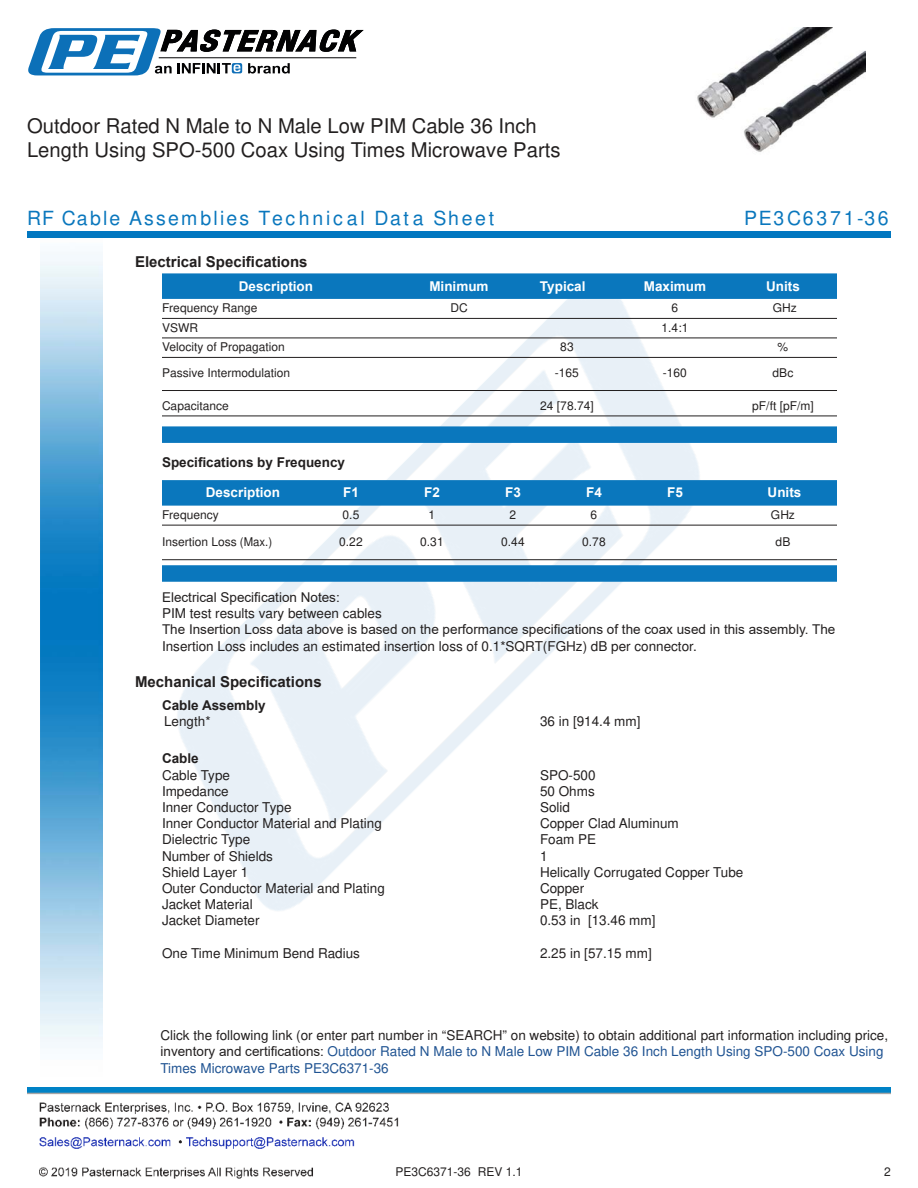
<style>
.page{position:relative;width:918px;height:1188px;background:#fff}
.page>*{position:absolute;margin:0;border:0;box-sizing:border-box;transform-origin:0 0}
.t1{font:20.25px/24.3px "Arial";color:#221f1f}
.t2{font:900 19.5px "Arial";letter-spacing:.12em;color:#0a77bd}
.t3{font:900 19.5px "Arial";letter-spacing:.14em;color:#0a77bd}
.t4{font:700 15px "Arial";color:#221f1f}
.t5{font:13.5px/16.2px "Arial";color:#221f1f}
.t6{font:700 13.5px "Arial";color:#fff}
.t7{font:700 13.5px "Arial";color:#221f1f}
.t8{font:12px "Arial";color:#221f1f}
.s1{color:#1f5392}
</style>
<div class="page">
<img style="left:39px;top:1102px;width:360px;height:77px">
<img style="left:102px;top:254px;width:719px;height:716px">
<img style="left:27px;top:1088px;width:864px;height:7px">
<img style="left:40px;top:237px;width:62px;height:811px">
<div style="left:27px;top:231px;width:864px;height:6px;background:#0177c0"></div>
<svg style="left:28px;top:28px;width:336px;height:47px"></svg>
<div style="left:162px;top:273px;width:675px;height:26px;background:#0a77bd"></div>
<hr style="left:162px;top:318px;width:675px;height:1px;background:#221f1f">
<hr style="left:162px;top:338px;width:675px;height:1px;background:#221f1f">
<hr style="left:162px;top:357px;width:675px;height:1px;background:#221f1f">
<hr style="left:162px;top:390px;width:675px;height:1px;background:#221f1f">
<hr style="left:162px;top:416px;width:675px;height:1px;background:#221f1f">
<div style="left:162px;top:426px;width:675px;height:17px;background:#0a77bd"></div>
<div style="left:162px;top:480px;width:675px;height:26px;background:#0a77bd"></div>
<hr style="left:162px;top:525px;width:675px;height:1px;background:#221f1f">
<hr style="left:162px;top:559px;width:675px;height:1px;background:#221f1f">
<div style="left:162px;top:565px;width:675px;height:17px;background:#0a77bd"></div>
<img style="left:697px;top:27px;width:169px;height:125px">
<h1 class="t1" style="left:27px;top:115px;width:535px">Outdoor Rated N Male to N Male Low PIM Cable 36 Inch<br>Length Using SPO-500 Coax Using Times Microwave Parts</h1>
<h2 class="t2" style="left:27px;top:207px;width:469px">RF Cable Assemblies Technical Data Sheet</h2>
<h2 class="t3" style="left:744px;top:207px;width:146px">PE3C6371-36</h2>
<p class="t4" style="left:135px;top:252px;width:174px">Electrical Speci昀椀cations</p>
<p class="t6" style="left:239px;top:276px;width:76px">Description</p>
<p class="t6" style="left:429px;top:276px;width:61px">Minimum</p>
<p class="t6" style="left:540px;top:276px;width:47px">Typical</p>
<p class="t6" style="left:644px;top:276px;width:64px">Maximum</p>
<p class="t6" style="left:766px;top:276px;width:35px">Units</p>
<p class="t8" style="left:162px;top:304px;width:97px">Frequency Range</p>
<p class="t8" style="left:450px;top:304px;width:19px">DC</p>
<p class="t8" style="left:672px;top:304px;width:8px">6</p>
<p class="t8" style="left:773px;top:304px;width:25px">GHz</p>
<p class="t8" style="left:162px;top:323px;width:37px">VSWR</p>
<p class="t8" style="left:662px;top:323px;width:28px">1.4:1</p>
<p class="t8" style="left:162px;top:343px;width:124px">Velocity of Propagation</p>
<p class="t8" style="left:560px;top:343px;width:15px">83</p>
<p class="t8" style="left:778px;top:343px;width:12px">%</p>
<p class="t8" style="left:162px;top:368px;width:130px">Passive Intermodulation</p>
<p class="t8" style="left:555px;top:368px;width:26px">-165</p>
<p class="t8" style="left:663px;top:368px;width:26px">-160</p>
<p class="t8" style="left:773px;top:368px;width:22px">dBc</p>
<p class="t8" style="left:162px;top:401px;width:68px">Capacitance</p>
<p class="t8" style="left:540px;top:401px;width:55px">24 [78.74]</p>
<p class="t8" style="left:752px;top:401px;width:63px">pF/ft [pF/m]</p>
<p class="t7" style="left:162px;top:453px;width:185px">Speci昀椀cations by Frequency</p>
<p class="t6" style="left:206px;top:483px;width:76px">Description</p>
<p class="t6" style="left:343px;top:483px;width:17px">F1</p>
<p class="t6" style="left:424px;top:483px;width:17px">F2</p>
<p class="t6" style="left:505px;top:483px;width:17px">F3</p>
<p class="t6" style="left:586px;top:483px;width:17px">F4</p>
<p class="t6" style="left:667px;top:483px;width:17px">F5</p>
<p class="t6" style="left:768px;top:483px;width:35px">Units</p>
<p class="t8" style="left:162px;top:510px;width:58px">Frequency</p>
<p class="t8" style="left:343px;top:510px;width:18px">0.5</p>
<p class="t8" style="left:429px;top:510px;width:8px">1</p>
<p class="t8" style="left:510px;top:510px;width:8px">2</p>
<p class="t8" style="left:591px;top:510px;width:8px">6</p>
<p class="t8" style="left:771px;top:510px;width:25px">GHz</p>
<p class="t8" style="left:162px;top:537px;width:112px">Insertion Loss (Max.)</p>
<p class="t8" style="left:339px;top:537px;width:25px">0.22</p>
<p class="t8" style="left:420px;top:537px;width:25px">0.31</p>
<p class="t8" style="left:501px;top:537px;width:25px">0.44</p>
<p class="t8" style="left:582px;top:537px;width:25px">0.78</p>
<p class="t8" style="left:776px;top:537px;width:16px">dB</p>
<p class="t5" style="left:162px;top:589px;width:675px">Electrical Speci昀椀cation Notes:<br>PIM test results vary between cables<br>The Insertion Loss data above is based on the performance speci昀椀cations of the coax used in this assembly. The Insertion Loss includes an estimated insertion loss of 0.1*SQRT(FGHz) dB per connector.</p>
<p class="t4" style="left:135px;top:671px;width:188px">Mechanical Speci昀椀cations</p>
<p class="t7" style="left:162px;top:695px;width:105px">Cable Assembly</p>
<p class="t5" style="left:164px;top:714px;width:48px">Length*</p>
<p class="t5" style="left:540px;top:714px;width:102px">36 in [914.4 mm]</p>
<p class="t7" style="left:162px;top:749px;width:38px">Cable</p>
<p class="t5" style="left:162px;top:768px;width:70px">Cable Type</p>
<p class="t5" style="left:540px;top:768px;width:57px">SPO-500</p>
<p class="t5" style="left:162px;top:784px;width:68px">Impedance</p>
<p class="t5" style="left:540px;top:784px;width:56px">50 Ohms</p>
<p class="t5" style="left:162px;top:800px;width:131px">Inner Conductor Type</p>
<p class="t5" style="left:540px;top:800px;width:32px">Solid</p>
<p class="t5" style="left:162px;top:816px;width:221px">Inner Conductor Material and Plating</p>
<p class="t5" style="left:540px;top:816px;width:140px">Copper Clad Aluminum</p>
<p class="t5" style="left:162px;top:833px;width:90px">Dielectric Type</p>
<p class="t5" style="left:540px;top:833px;width:58px">Foam PE</p>
<p class="t5" style="left:162px;top:849px;width:113px">Number of Shields</p>
<p class="t5" style="left:540px;top:849px;width:9px">1</p>
<p class="t5" style="left:162px;top:865px;width:88px">Shield Layer 1</p>
<p class="t5" style="left:540px;top:865px;width:205px">Helically Corrugated Copper Tube</p>
<p class="t5" style="left:162px;top:881px;width:224px">Outer Conductor Material and Plating</p>
<p class="t5" style="left:540px;top:881px;width:46px">Copper</p>
<p class="t5" style="left:162px;top:897px;width:92px">Jacket Material</p>
<p class="t5" style="left:540px;top:897px;width:60px">PE, Black</p>
<p class="t5" style="left:162px;top:914px;width:99px">Jacket Diameter</p>
<p class="t5" style="left:540px;top:914px;width:117px">0.53 in [13.46 mm]</p>
<p class="t5" style="left:162px;top:946px;width:200px">One Time Minimum Bend Radius</p>
<p class="t5" style="left:540px;top:946px;width:113px">2.25 in [57.15 mm]</p>
<p class="t5" style="left:160px;top:1029px;width:729px">Click the following link (or enter part number in “SEARCH” on website) to obtain additional part information including price, inventory and certi昀椀cations: <span class="s1">Outdoor Rated N Male to N Male Low PIM Cable 36 Inch Length Using SPO-500 Coax Using<br>Times Microwave Parts PE3C6371-36</span></p>
<p class="t8" style="left:396px;top:1167px;width:128px">PE3C6371-36 REV 1.1</p>
<p class="t8" style="left:884px;top:1167px;width:8px">2</p>
</div>
